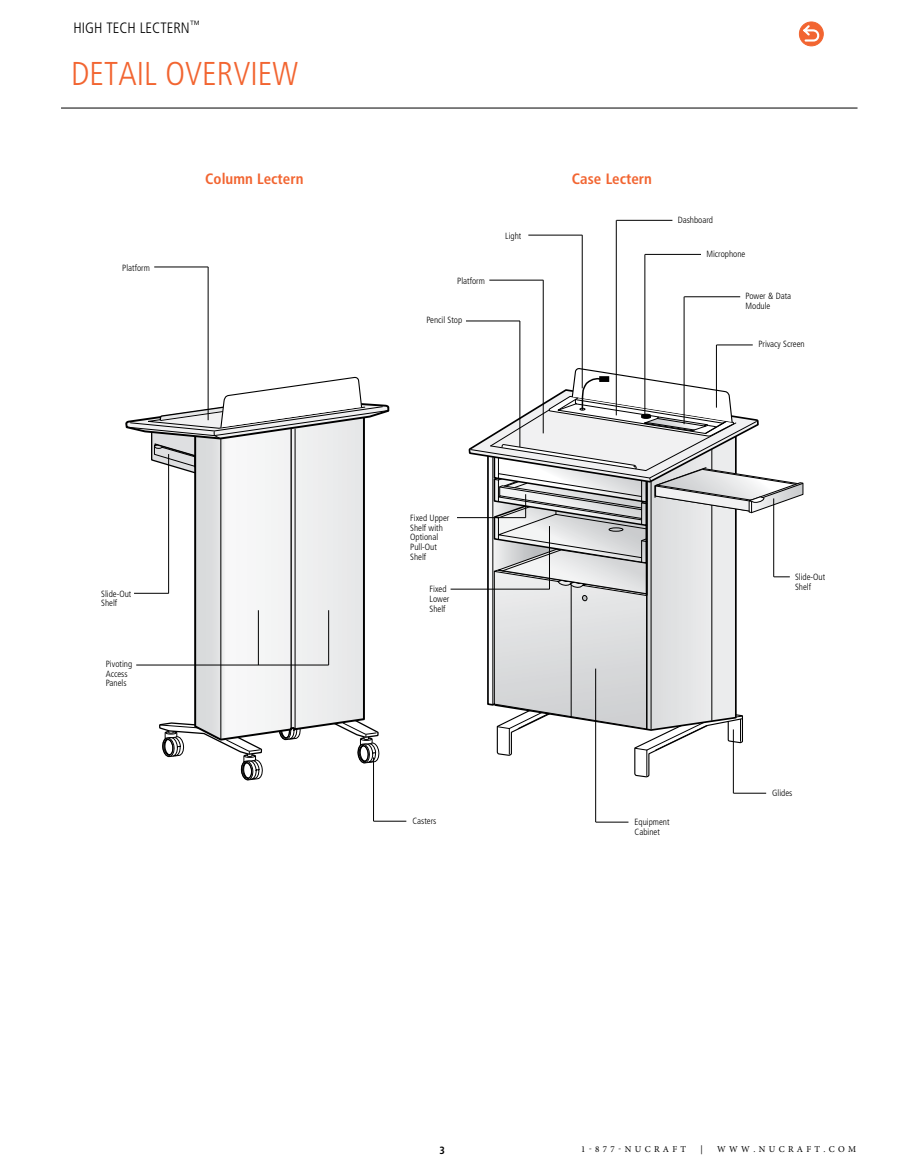
<style>
.page{position:relative;width:918px;height:1175px;background:#fff}
.page>*{position:absolute;margin:0;border:0;box-sizing:border-box;transform-origin:0 0}
.t1{font:300 condensed 33px "Frutiger LT Std";color:#f26531}
.t2{font:700 condensed 15px "Frutiger LT Std";color:#f26531}
.t3{font:300 condensed 15px "Frutiger LT Std";color:#000}
.t4{font:700 condensed 10.5px "Frutiger LT Std";color:#000}
.t5{font:300 condensed 9px/9.8px "Frutiger LT Std";color:#000}
.t6{font:9px "Minion Pro";letter-spacing:.37em;color:#000}
</style>
<div class="page">
<div style="left:799px;top:22px;width:24px;height:24px;background:#f26531;border-radius:50%"></div>
<div style="left:799px;top:22px;width:25px;height:24px;border:1px solid #f26531;border-radius:50%"></div>
<svg style="left:801px;top:23px;width:21px;height:20px"></svg>
<svg style="left:159px;top:722px;width:104px;height:58px"></svg>
<svg style="left:357px;top:725px;width:23px;height:38px"></svg>
<svg style="left:193px;top:476px;width:173px;height:265px"></svg>
<hr style="left:220px;top:439px;width:1px;height:300px;background:#000">
<hr style="left:291px;top:419px;width:1px;height:310px;background:#000">
<hr style="left:295px;top:429px;width:1px;height:299px;background:#000">
<svg style="left:125px;top:377px;width:264px;height:99px"></svg>
<hr style="left:154px;top:267px;width:54px;height:1px;background:#000">
<hr style="left:208px;top:267px;width:1px;height:153px;background:#000">
<hr style="left:134px;top:593px;width:35px;height:1px;background:#000">
<hr style="left:168px;top:454px;width:1px;height:139px;background:#000">
<hr style="left:136px;top:664px;width:193px;height:1px;background:#000">
<hr style="left:258px;top:610px;width:1px;height:55px;background:#000">
<hr style="left:328px;top:610px;width:1px;height:55px;background:#000">
<hr style="left:374px;top:821px;width:32px;height:1px;background:#000">
<hr style="left:373px;top:757px;width:1px;height:64px;background:#000">
<hr style="left:489px;top:280px;width:54px;height:1px;background:#000">
<hr style="left:543px;top:280px;width:1px;height:153px;background:#000">
<hr style="left:466px;top:321px;width:54px;height:1px;background:#000">
<hr style="left:520px;top:321px;width:1px;height:126px;background:#000">
<hr style="left:616px;top:220px;width:56px;height:1px;background:#000">
<hr style="left:616px;top:220px;width:1px;height:195px;background:#000">
<hr style="left:645px;top:254px;width:56px;height:1px;background:#000">
<hr style="left:645px;top:254px;width:1px;height:162px;background:#000">
<hr style="left:684px;top:296px;width:56px;height:1px;background:#000">
<hr style="left:684px;top:297px;width:1px;height:127px;background:#000">
<hr style="left:717px;top:345px;width:36px;height:1px;background:#000">
<hr style="left:716px;top:345px;width:1px;height:62px;background:#000">
<hr style="left:596px;top:822px;width:32px;height:1px;background:#000">
<hr style="left:595px;top:668px;width:1px;height:154px;background:#000">
<hr style="left:733px;top:793px;width:33px;height:1px;background:#000">
<hr style="left:733px;top:729px;width:1px;height:64px;background:#000">
<hr style="left:451px;top:589px;width:99px;height:1px;background:#000">
<hr style="left:457px;top:517px;width:69px;height:1px;background:#000">
<svg style="left:469px;top:368px;width:334px;height:409px"></svg>
<hr style="left:528px;top:235px;width:54px;height:1px;background:#000">
<hr style="left:582px;top:235px;width:1px;height:153px;background:#000">
<hr style="left:61px;top:108px;width:797px;height:1px;background:#000">
<h2 class="t3" style="left:74px;top:19px;width:128px">HIGH TECH LECTERN<sup>™</sup></h2>
<h1 class="t1" style="left:71px;top:55px;width:228px">DETAIL OVERVIEW</h1>
<p class="t5" style="left:122px;top:263px;width:29px">Platform</p>
<h2 class="t2" style="left:205px;top:170px;width:100px">Column Lectern</h2>
<h2 class="t2" style="left:572px;top:170px;width:82px">Case Lectern</h2>
<p class="t5" style="left:457px;top:276px;width:29px">Platform</p>
<p class="t5" style="left:426px;top:315px;width:37px">Pencil Stop</p>
<p class="t5" style="left:505px;top:231px;width:18px">Light</p>
<p class="t5" style="left:678px;top:215px;width:37px">Dashboard</p>
<p class="t5" style="left:706px;top:249px;width:41px">Microphone</p>
<p class="t5" style="left:746px;top:291px;width:47px">Power &amp; Data<br>Module</p>
<p class="t5" style="left:758px;top:339px;width:48px">Privacy Screen</p>
<p class="t5" style="left:101px;top:588px;width:32px">Slide-Out<br>Shelf</p>
<p class="t5" style="left:106px;top:659px;width:28px">Pivoting<br>Access<br>Panels</p>
<p class="t5" style="left:410px;top:513px;width:41px">Fixed Upper<br>Shelf with<br>Optional<br>Pull-Out<br>Shelf</p>
<p class="t5" style="left:430px;top:584px;width:21px">Fixed<br>Lower<br>Shelf</p>
<p class="t5" style="left:412px;top:816px;width:26px">Casters</p>
<p class="t5" style="left:635px;top:817px;width:37px">Equipment<br>Cabinet</p>
<p class="t5" style="left:795px;top:572px;width:32px">Slide-Out<br>Shelf</p>
<p class="t5" style="left:772px;top:788px;width:22px">Glides</p>
<p class="t4" style="left:440px;top:1144px;width:7px">3</p>
<p class="t6" style="left:581px;top:1142px;width:107px">1-877-NUCRAFT</p>
<p class="t6" style="left:700px;top:1142px;width:4px">|</p>
<p class="t6" style="left:717px;top:1142px;width:141px">WWW.NUCRAFT.COM</p>
</div>
